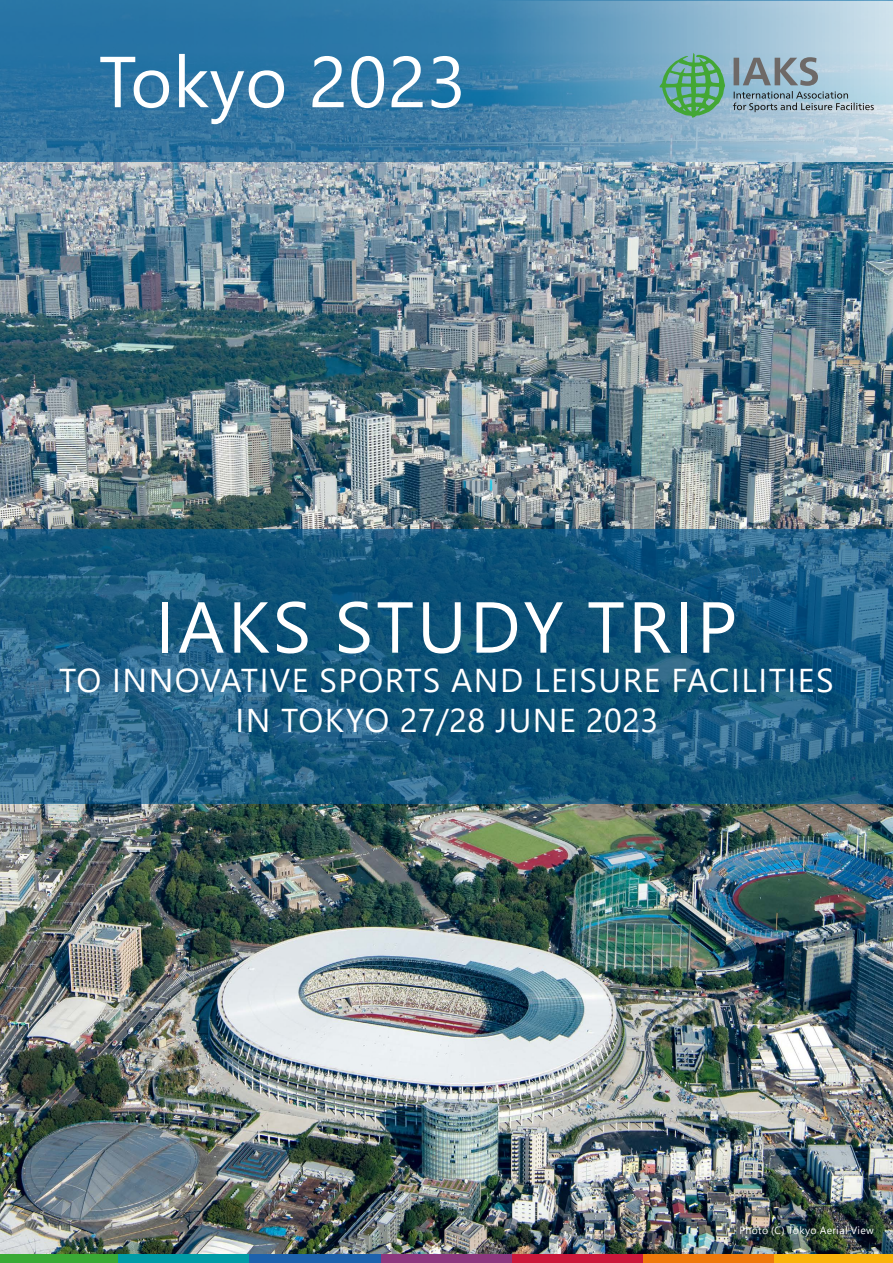
<style>
.page{position:relative;width:893px;height:1263px;background:#fff}
.page>*{position:absolute;margin:0;border:0;box-sizing:border-box;transform-origin:0 0}
.t1{font:72px "Segoe UI";letter-spacing:.045em;color:#fff}
.t2{font:72px "Segoe UI";letter-spacing:.01em;color:#fff}
.t3{font:33px/39.6px "Segoe UI";letter-spacing:.045em;color:#fff;text-align:center}
.t4{font:10.5px "Segoe UI";letter-spacing:.025em;color:#fff}
</style>
<div class="page">
<img style="left:0;top:0;width:893px;height:1254px">
<svg style="left:0;top:0;width:892px;height:162px;background:#518cb2"></svg>
<svg style="left:0;top:529px;width:893px;height:274px;background:#185a7f"></svg>
<div style="left:381px;top:1254px;width:131px;height:9px;background:#8c387e"></div>
<div style="left:512px;top:1254px;width:131px;height:9px;background:#cb183a"></div>
<div style="left:643px;top:1254px;width:131px;height:9px;background:#ef790c"></div>
<div style="left:774px;top:1254px;width:119px;height:9px;background:#fab30c"></div>
<div style="left:0;top:1254px;width:119px;height:9px;background:#3aaa35"></div>
<div style="left:119px;top:1254px;width:131px;height:9px;background:#009ca7"></div>
<div style="left:250px;top:1254px;width:131px;height:9px;background:#1d62ad"></div>
<svg style="left:659px;top:53px;width:64px;height:65px;background:#68ac8b"></svg>
<svg style="left:734px;top:57px;width:114px;height:42px;background:#92aab7"></svg>
<h1 class="t2" style="left:99px;top:14px;width:369px">Tokyo 2023</h1>
<h1 class="t1" style="left:156px;top:559px;width:583px">IAKS STUDY TRIP</h1>
<p class="t3" style="left:59px;top:658px;width:776px">TO INNOVATIVE SPORTS AND LEISURE FACILITIES<br>IN TOKYO 27/28 JUNE 2023</p>
<p class="t4" style="left:739px;top:1220px;width:136px">Photo (C) Tokyo Aerial View</p>
</div>
